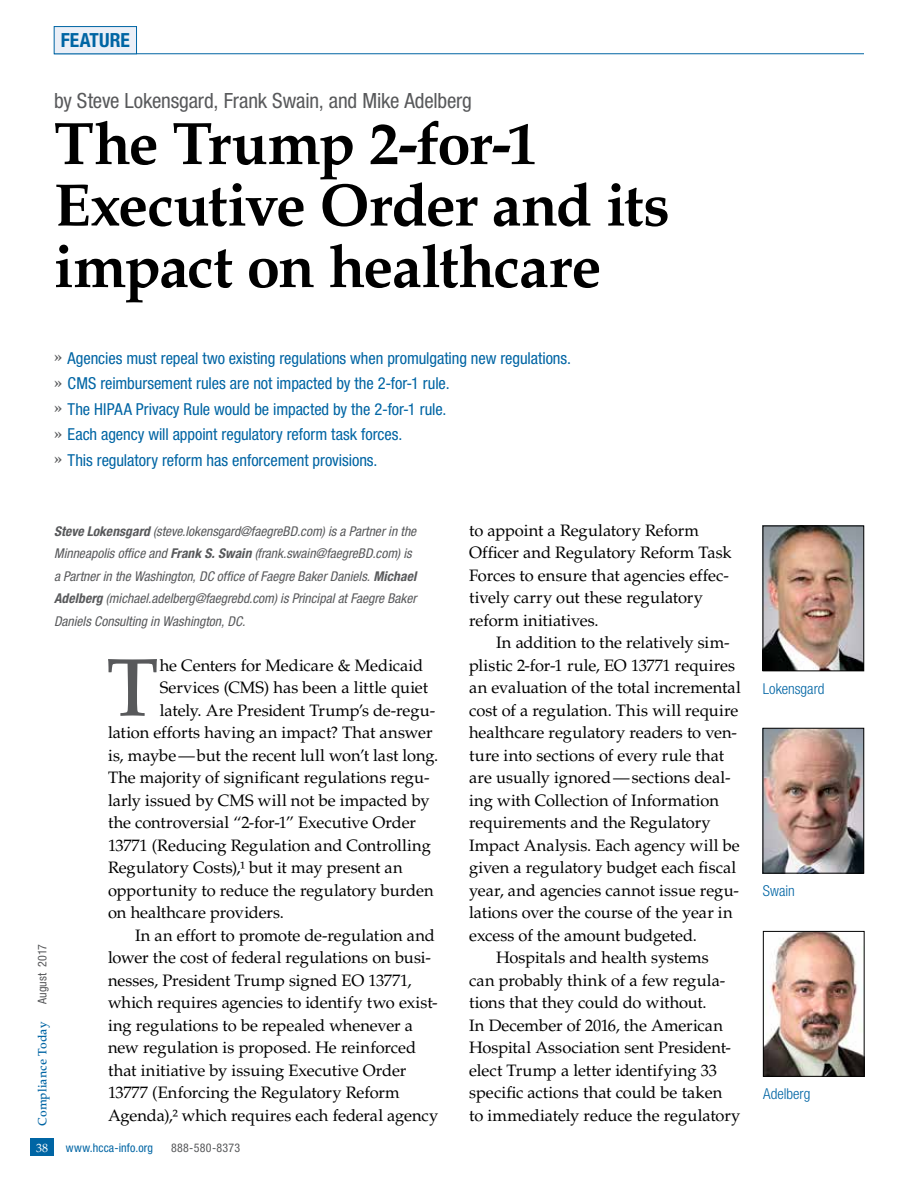
<style>
.page{position:relative;width:918px;height:1188px;background:#fff}
.page>*{position:absolute;margin:0;border:0;box-sizing:border-box;transform-origin:0 0}
.t1{font:500 81.3px "Palatino LT Std";color:#58595b}
.t2{font:700 60px/61.5px "Palatino LT Std";letter-spacing:-.025em;color:#000}
.t3{font:condensed 21px "Helvetica Neue LT Std";letter-spacing:-.01em;color:#58595b}
.t4{font:700 condensed 19.5px "Helvetica Neue LT Std";letter-spacing:.005em;color:#0065a4}
.t5{font:16.5px/22.5px "Palatino LT Std";letter-spacing:-.005em;color:#000}
.t6{font:condensed 16.5px/25.5px "Helvetica Neue LT Std";letter-spacing:-.005em;color:#0065a4}
.t7{font:300 condensed 15px "Helvetica Neue LT Std";color:#0065a4}
.t8{font:italic condensed 13.5px/22.5px "Helvetica Neue LT Std";color:#58595b}
.t9{font:condensed 12px "Helvetica Neue LT Std";letter-spacing:.015em;color:#58595b}
.t10{font:condensed 12px "Helvetica Neue LT Std";letter-spacing:.01em;color:#0065a4}
.t11{font:500 12px "Palatino LT Std";letter-spacing:.005em;color:#0065a4}
.t12{font:12px "Palatino LT Std";color:#fff}
.s1{font-family:"Palatino LT Std";font-weight:500;font-stretch:normal;color:#58595b}
.s2{font-weight:700}
</style>
<div class="page">
<div style="left:30px;top:1139px;width:24px;height:17px;background:#0065a4"></div>
<hr style="left:54px;top:54px;width:810px;height:1px;background:#0065a4">
<div style="left:54px;top:27px;width:83px;height:27px;background:#ebeff7"></div>
<div style="left:54px;top:26px;width:83px;height:28px;border:1px solid #0065a4"></div>
<img style="left:765px;top:528px;width:97px;height:141px">
<div style="left:763px;top:526px;width:101px;height:145px;border:1px solid #000"></div>
<img style="left:765px;top:730px;width:97px;height:141px">
<div style="left:763px;top:728px;width:101px;height:145px;border:1px solid #000"></div>
<img style="left:765px;top:933px;width:97px;height:142px">
<div style="left:763px;top:931px;width:101px;height:146px;border:1px solid #000"></div>
<p class="t4" style="left:61px;top:28px;width:71px">FEATURE</p>
<p class="t3" style="left:54px;top:88px;width:419px">by Steve Lokensgard, Frank Swain, and Mike Adelberg</p>
<h2 class="t2" style="left:54px;top:114px;width:617px">The Trump 2-for-1<br>Executive Order and its impact on healthcare</h2>
<p class="t6" style="left:54px;top:345px;width:519px"><span class="s1">»</span> Agencies must repeal two existing regulations when promulgating new regulations. <span class="s1">»</span> CMS reimbursement rules are not impacted by the 2-for-1 rule.<br><span class="s1">»</span> The HIPAA Privacy Rule would be impacted by the 2-for-1 rule.<br><span class="s1">»</span> Each agency will appoint regulatory reform task forces.<br><span class="s1">»</span> This regulatory reform has enforcement provisions.</p>
<p class="t8" style="left:54px;top:520px;width:364px"><span class="s2">Steve Lokensgard</span> (steve.lokensgard@faegreBD.com) is a Partner in the Minneapolis office and <span class="s2">Frank S. Swain</span> (frank.swain@faegreBD.com) is a Partner in the Washington, DC office of Faegre Baker Daniels. <span class="s2">Michael Adelberg</span> (michael.adelberg@faegrebd.com) is Principal at Faegre Baker Daniels Consulting in Washington, DC.</p>
<p class="t9" style="left:35px;top:1004px;width:62px;rotate:-90deg">August 2017</p>
<p class="t11" style="left:35px;top:1126px;width:106px;rotate:-90deg">Compliance Today</p>
<h1 class="t1" style="left:107px;top:640px;width:53px">T</h1>
<p class="t5" style="left:160px;top:654px;width:265px">he Centers for Medicare &amp; Medicaid</p>
<p class="t5" style="left:160px;top:676px;width:270px">Services (CMS) has been a little quiet</p>
<p class="t5" style="left:160px;top:699px;width:277px">lately. Are President Trump’s de-regu-</p>
<p class="t5" style="left:108px;top:721px;width:326px">lation efforts having an impact? That answer</p>
<p class="t5" style="left:108px;top:744px;width:332px">is, maybe—but the recent lull won’t last long.</p>
<p class="t5" style="left:108px;top:766px;width:323px">The majority of significant regulations regu-</p>
<p class="t5" style="left:108px;top:789px;width:323px">larly issued by CMS will not be impacted by</p>
<p class="t5" style="left:108px;top:811px;width:310px">the controversial “2-for-1” Executive Order</p>
<p class="t5" style="left:108px;top:834px;width:324px">13771 (Reducing Regulation and Controlling</p>
<p class="t5" style="left:108px;top:856px;width:296px">Regulatory Costs),1 but it may present an</p>
<p class="t5" style="left:108px;top:879px;width:327px">opportunity to reduce the regulatory burden</p>
<p class="t5" style="left:108px;top:902px;width:177px">on healthcare providers.</p>
<p class="t5" style="left:135px;top:924px;width:301px">In an effort to promote de-regulation and</p>
<p class="t5" style="left:108px;top:947px;width:324px">lower the cost of federal regulations on busi-</p>
<p class="t5" style="left:108px;top:969px;width:305px">nesses, President Trump signed EO 13771,</p>
<p class="t5" style="left:108px;top:992px;width:331px">which requires agencies to identify two exist-</p>
<p class="t5" style="left:108px;top:1014px;width:307px">ing regulations to be repealed whenever a</p>
<p class="t5" style="left:108px;top:1037px;width:310px">new regulation is proposed. He reinforced</p>
<p class="t5" style="left:108px;top:1059px;width:300px">that initiative by issuing Executive Order</p>
<p class="t5" style="left:108px;top:1082px;width:293px">13777 (Enforcing the Regulatory Reform</p>
<p class="t5" style="left:108px;top:1104px;width:332px">Agenda),2 which requires each federal agency</p>
<p class="t12" style="left:36px;top:1141px;width:14px">38</p>
<p class="t10" style="left:66px;top:1141px;width:89px">www.hcca-info.org</p>
<p class="t9" style="left:171px;top:1141px;width:71px">888-580-8373</p>
<p class="t5" style="left:469px;top:519px;width:264px">to appoint a Regulatory Reform<br>Officer and Regulatory Reform Task<br>Forces to ensure that agencies effec&shy;tively carry out these regulatory reform initiatives.</p>
<p class="t5" style="left:496px;top:632px;width:235px">In addition to the relatively sim-</p>
<p class="t5" style="left:469px;top:654px;width:268px">plistic 2-for-1 rule, EO 13771 requires</p>
<p class="t5" style="left:469px;top:677px;width:273px">an evaluation of the total incremental</p>
<p class="t5" style="left:469px;top:699px;width:271px">cost of a regulation. This will require</p>
<p class="t5" style="left:469px;top:722px;width:269px">healthcare regulatory readers to ven-</p>
<p class="t5" style="left:469px;top:744px;width:256px">ture into sections of every rule that</p>
<p class="t5" style="left:469px;top:767px;width:263px">are usually ignored—sections deal-</p>
<p class="t5" style="left:469px;top:789px;width:251px">ing with Collection of Information</p>
<p class="t5" style="left:469px;top:812px;width:243px">requirements and the Regulatory</p>
<p class="t5" style="left:469px;top:834px;width:272px">Impact Analysis. Each agency will be</p>
<p class="t5" style="left:469px;top:857px;width:269px">given a regulatory budget each fiscal</p>
<p class="t5" style="left:469px;top:879px;width:271px">year, and agencies cannot issue regu-</p>
<p class="t5" style="left:469px;top:902px;width:265px">lations over the course of the year in</p>
<p class="t5" style="left:469px;top:924px;width:229px">excess of the amount budgeted.</p>
<p class="t5" style="left:496px;top:947px;width:214px">Hospitals and health systems</p>
<p class="t5" style="left:469px;top:969px;width:258px">can probably think of a few regula-</p>
<p class="t5" style="left:469px;top:992px;width:239px">tions that they could do without.</p>
<p class="t5" style="left:469px;top:1014px;width:255px">In December of 2016, the American</p>
<p class="t5" style="left:469px;top:1037px;width:263px">Hospital Association sent President-</p>
<p class="t5" style="left:469px;top:1059px;width:250px">elect Trump a letter identifying 33</p>
<p class="t5" style="left:469px;top:1082px;width:255px">specific actions that could be taken</p>
<p class="t5" style="left:469px;top:1104px;width:273px">to immediately reduce the regulatory</p>
<p class="t7" style="left:763px;top:680px;width:63px">Lokensgard</p>
<p class="t7" style="left:763px;top:882px;width:34px">Swain</p>
<p class="t7" style="left:763px;top:1085px;width:49px">Adelberg</p>
</div>
